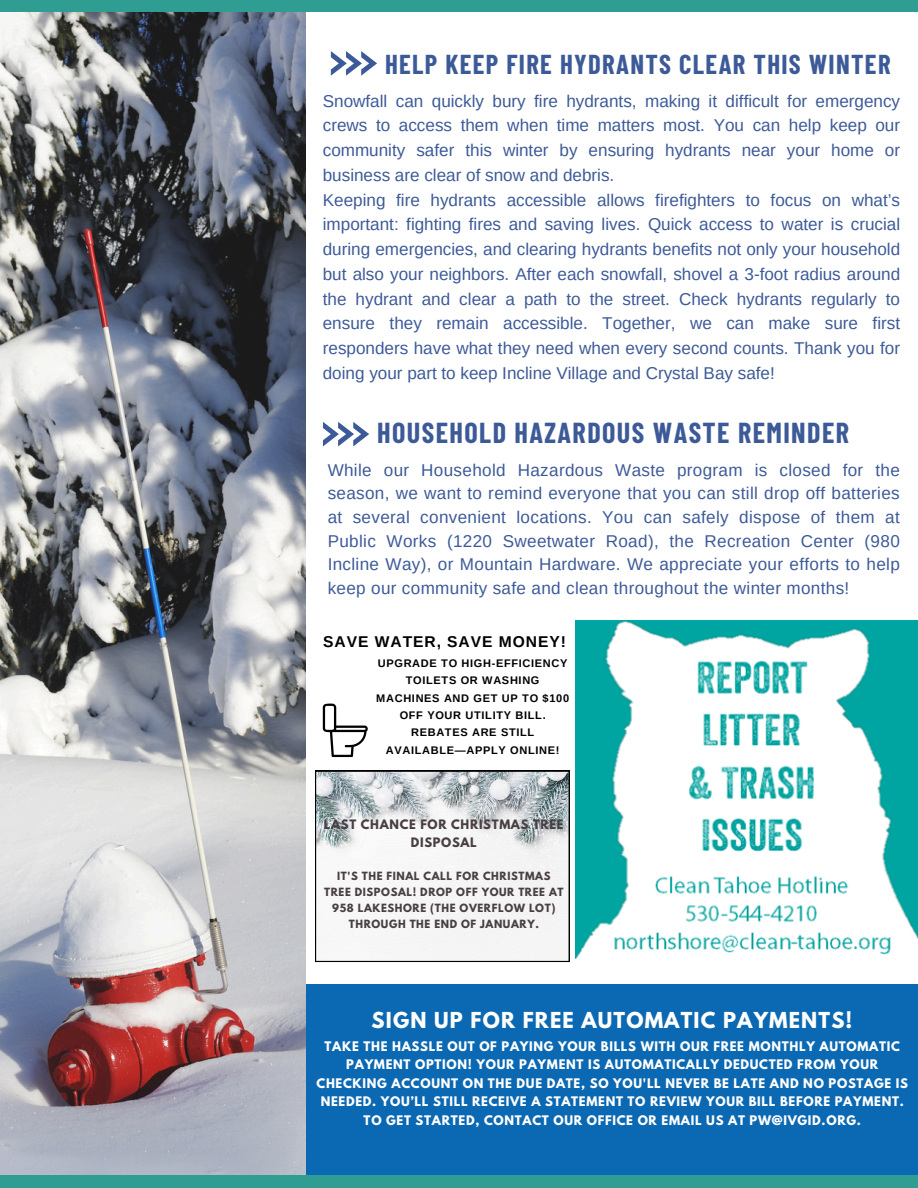
<style>
.page{position:relative;width:918px;height:1188px;background:#fff}
.page>*{position:absolute;margin:0;border:0;box-sizing:border-box;transform-origin:0 0}
.t1{font:700 28.2px "Barlow Condensed";letter-spacing:.05em;color:#3d5a98}
.t2{font:700 26.7px "Barlow Condensed";letter-spacing:.05em;color:#3d5a98}
.t3{font:700 19.5px "League Spartan";letter-spacing:.06em;color:#fff}
.t4{font:17.1px/24.8px "Arimo";color:#3d5a98}
.t5{font:700 15.6px "Arimo";letter-spacing:.06em;color:#000}
.t6{font:700 11.7px/18.5px "League Spartan";letter-spacing:.06em;color:#fff;text-align:center}
.t7{font:700 11.55px/18.5px "League Spartan";letter-spacing:.06em;color:#493f43;text-align:center}
.t8{font:700 10.95px/17.4px "Arimo";letter-spacing:.06em;color:#000;text-align:center}
.t9{font:700 10.05px/15.9px "League Spartan";letter-spacing:.06em;color:#493f43;text-align:center}
</style>
<div class="page">
<img style="left:0;top:12px;width:306px;height:1163px">
<svg style="left:331px;top:51px;width:46px;height:25px"></svg>
<div style="left:0;top:0;width:918px;height:12px;background:#2f9d91"></div>
<div style="left:0;top:1175px;width:918px;height:13px;background:#2f9d91"></div>
<svg style="left:323px;top:422px;width:46px;height:24px"></svg>
<img style="left:576px;top:620px;width:342px;height:339px">
<div style="left:306px;top:984px;width:612px;height:191px;background:#0b68b2"></div>
<svg style="left:323px;top:703px;width:45px;height:54px"></svg>
<svg style="left:315px;top:771px;width:254px;height:191px"></svg>
<h1 class="t2" style="left:385px;top:47px;width:507px">HELP KEEP FIRE HYDRANTS CLEAR THIS WINTER</h1>
<h3 class="t4" style="left:323px;top:88px;width:579px">Snowfall can quickly bury fire hydrants, making it difficult for emergency crews to access them when time matters most. You can help keep our community safer this winter by ensuring hydrants near your home or business are clear of snow and debris.<br>Keeping fire hydrants accessible allows firefighters to focus on what’s important: fighting fires and saving lives. Quick access to water is crucial during emergencies, and clearing hydrants benefits not only your household but also your neighbors. After each snowfall, shovel a 3-foot radius around the hydrant and clear a path to the street. Check hydrants regularly to ensure they remain accessible. Together, we can make sure first responders have what they need when every second counts. Thank you for doing your part to keep Incline Village and Crystal Bay safe!</h3>
<p class="t1" style="left:377px;top:415px;width:473px">HOUSEHOLD HAZARDOUS WASTE REMINDER</p>
<p class="t4" style="left:328px;top:458px;width:574px;line-height:23.7px;text-align:justify">While our Household Hazardous Waste program is closed for the season, we want to remind everyone that you can still drop off batteries at several convenient locations. You can safely dispose of them at Public Works (1220 Sweetwater Road), the Recreation Center (980<br>Incline Way), or Mountain Hardware. We appreciate your efforts to help keep our community safe and clean throughout the winter months!</p>
<p class="t5" style="left:323px;top:633px;width:244px">SAVE WATER, SAVE MONEY!</p>
<h1 class="t8" style="left:376px;top:654px;width:194px">UPGRADE TO HIGH-EFFICIENCY<br>TOILETS OR WASHING<br>MACHINES AND GET UP TO $100<br>OFF YOUR UTILITY BILL.<br>REBATES ARE STILL<br>AVAILABLE—APPLY ONLINE!</h1>
<h2 class="t7" style="left:324px;top:817px;width:241px">LAST CHANCE FOR CHRISTMAS TREE<br>DISPOSAL</h2>
<p class="t9" style="left:324px;top:869px;width:241px">IT'S THE FINAL CALL FOR CHRISTMAS<br>TREE DISPOSAL! DROP OFF YOUR TREE AT<br>958 LAKESHORE (THE OVERFLOW LOT)<br>THROUGH THE END OF JANUARY.</p>
<h3 class="t3" style="left:372px;top:1011px;width:482px">SIGN UP FOR FREE AUTOMATIC PAYMENTS!</h3>
<h3 class="t6" style="left:316px;top:1038px;width:593px">TAKE THE HASSLE OUT OF PAYING YOUR BILLS WITH OUR FREE MONTHLY AUTOMATIC PAYMENT OPTION! YOUR PAYMENT IS AUTOMATICALLY DEDUCTED FROM YOUR CHECKING ACCOUNT ON THE DUE DATE, SO YOU'LL NEVER BE LATE AND NO POSTAGE IS NEEDED. YOU’LL STILL RECEIVE A STATEMENT TO REVIEW YOUR BILL BEFORE PAYMENT.<br>TO GET STARTED, CONTACT OUR OFFICE OR EMAIL US AT PW@IVGID.ORG.</h3>
</div>
